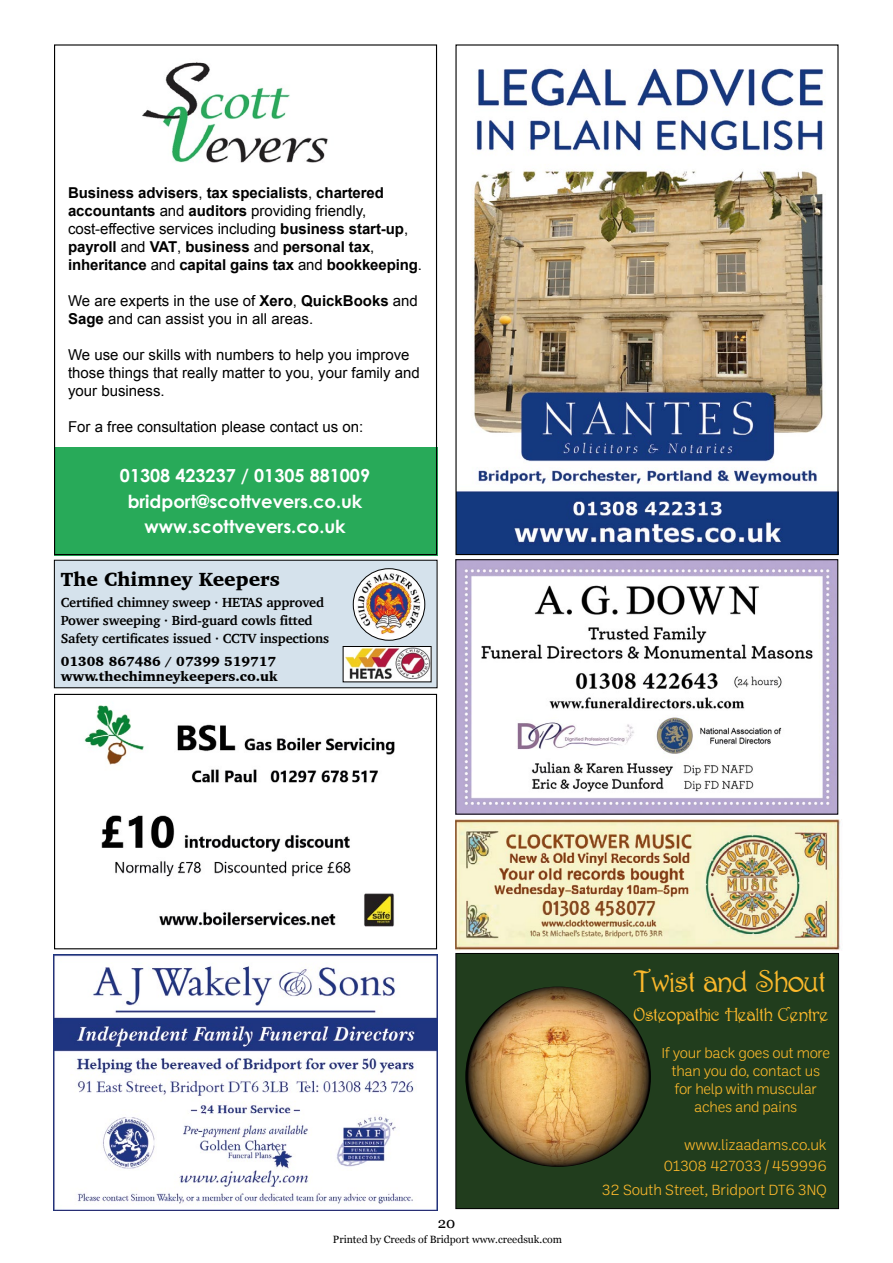
<style>
.page{position:relative;width:893px;height:1263px;background:#fff}
.page>*{position:absolute;margin:0;border:0;box-sizing:border-box;transform-origin:0 0}
.t1{font:31.5px "Harrington";color:#fab82c}
.t2{font:19.5px "Harrington";color:#fab82c}
.t3{font:900 19.5px "Charter";color:#000}
.t4{font:700 18px/25.5px "Century Gothic Pro";color:#fff;text-align:center}
.t5{font:700 15px/18px "Arial";letter-spacing:-.005em;color:#000}
.t6{font:15px/18px "Arial";color:#000}
.t7{font:300 15px "Ballinger";letter-spacing:-.02em;color:#fab82c}
.t8{font:15px "Georgia";color:#000}
.t9{font:300 14.7px/18px "Ballinger";letter-spacing:-.02em;color:#fab82c;text-align:center}
.t10{font:700 13.5px/18px "Charter";letter-spacing:-.01em;color:#000}
.t11{font:900 13.5px/15.3px "Charter";color:#000}
.t12{font:10.5px "Georgia";color:#000}
.s1{font-weight:400}
.s2{font-weight:700}
</style>
<div class="page">
<img style="left:457px;top:68px;width:379px;height:485px">
<img style="left:54px;top:954px;width:383px;height:256px">
<img style="left:457px;top:561px;width:379px;height:251px">
<div style="left:455px;top:559px;width:383px;height:255px;border:1px solid #000"></div>
<img style="left:84px;top:705px;width:311px;height:222px">
<div style="left:54px;top:694px;width:383px;height:255px;border:1px solid #000"></div>
<img style="left:455px;top:820px;width:386px;height:130px">
<div style="left:54px;top:560px;width:383px;height:128px;background:#d5e2ec"></div>
<img style="left:345px;top:648px;width:84px;height:32px">
<div style="left:343px;top:646px;width:88px;height:36px;border:1px solid #000"></div>
<svg style="left:353px;top:569px;width:72px;height:71px"></svg>
<img style="left:356px;top:571px;width:66px;height:63px">
<div style="left:353px;top:568px;width:72px;height:73px;border:1px solid #000;border-radius:50%"></div>
<div style="left:456px;top:953px;width:382px;height:255px;background:#213d1d"></div>
<div style="left:455px;top:953px;width:384px;height:256px;border:1px solid #000"></div>
<img style="left:465px;top:986px;width:186px;height:181px">
<img style="left:142px;top:62px;width:186px;height:101px">
<div style="left:54px;top:447px;width:383px;height:108px;background:#28aa59"></div>
<p class="t5" style="left:68px;top:184px;width:356px">Business advisers<span class="s1">,</span> tax specialists<span class="s1">,</span> chartered accountants <span class="s1">and</span> auditors <span class="s1">providing friendly, cost-effective services including</span> business start-up<span class="s1">, </span>payroll <span class="s1">and</span> VAT<span class="s1">,</span> business <span class="s1">and</span> personal tax<span class="s1">, </span>inheritance <span class="s1">and</span> capital gains tax <span class="s1">and</span> bookkeeping<span class="s1">.</span></p>
<p class="t6" style="left:68px;top:292px;width:351px">We are experts in the use of <span class="s2">Xero</span>, <span class="s2">QuickBooks</span> and<br><span class="s2">Sage</span> and can assist you in all areas.</p>
<p class="t6" style="left:68px;top:346px;width:353px">We use our skills with numbers to help you improve those things that really matter to you, your family and your business.</p>
<p class="t6" style="left:68px;top:418px;width:297px">For a free consultation please contact us on:</p>
<p class="t4" style="left:120px;top:462px;width:252px">01308 423237 / 01305 881009 bridport@scottvevers.co.uk www.scottvevers.co.uk</p>
<h2 class="t3" style="left:61px;top:567px;width:221px">The Chimney Keepers</h2>
<p class="t10" style="left:61px;top:593px;width:270px">Certified chimney sweep ∙ HETAS approved<br>Power sweeping ∙ Bird-guard cowls fitted<br>Safety certificates issued ∙ CCTV inspections</p>
<p class="t11" style="left:61px;top:653px;width:218px">01308 867486 / 07399 519717 www.thechimneykeepers.co.uk</p>
<p class="t8" style="left:438px;top:1212px;width:19px">20</p>
<p class="t12" style="left:333px;top:1232px;width:231px">Printed by Creeds of Bridport www.creedsuk.com</p>
<h1 class="t1" style="left:634px;top:968px;width:194px">Twist and Shout</h1>
<h2 class="t2" style="left:634px;top:1007px;width:196px">Osteopathic Health Centre</h2>
<p class="t9" style="left:661px;top:1043px;width:170px">If your back goes out more than you do, contact us for help with muscular aches and pains</p>
<p class="t7" style="left:684px;top:1134px;width:144px">www.lizaadams.co.uk</p>
<p class="t7" style="left:602px;top:1179px;width:227px">32 South Street, Bridport DT6 3NQ</p>
<p class="t7" style="left:664px;top:1156px;width:165px">01308 427033 / 459996</p>
</div>
